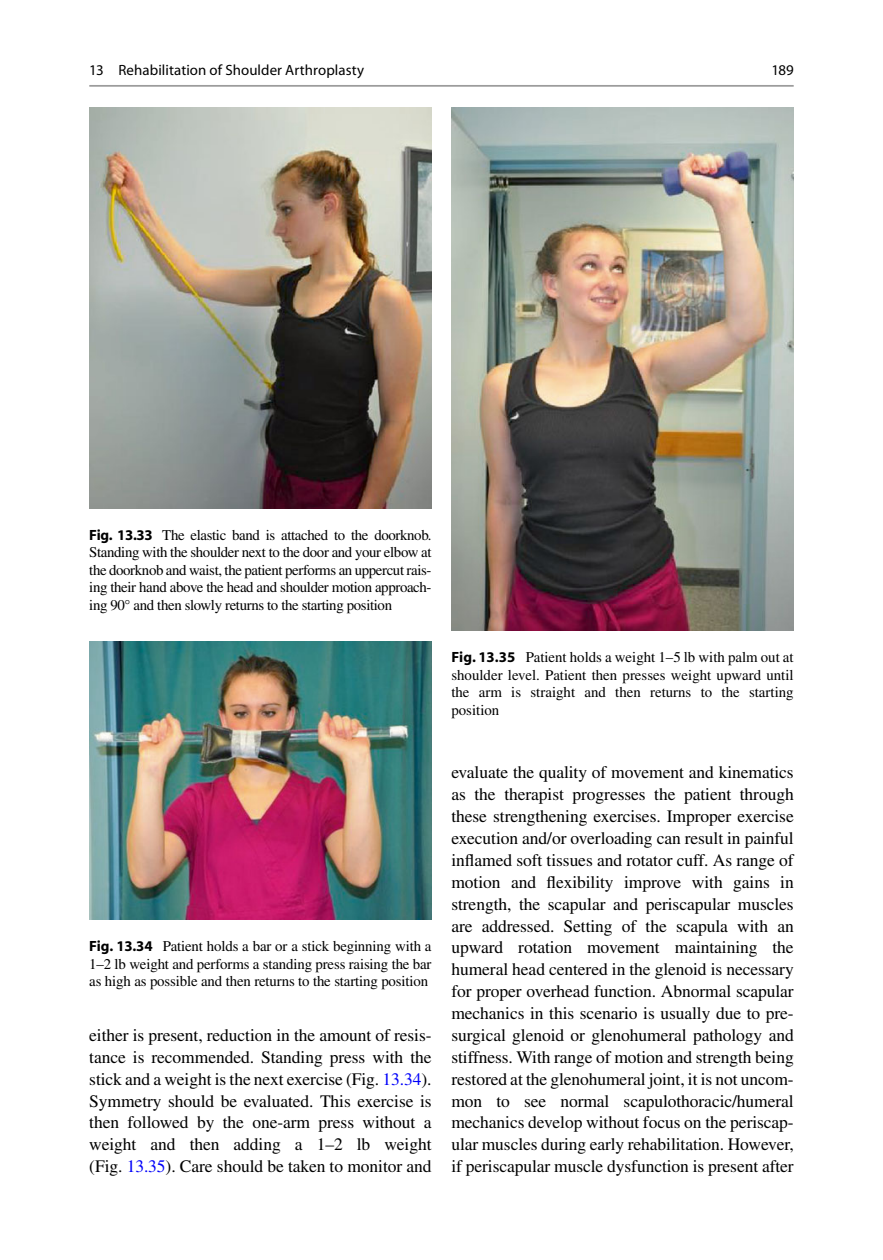
<style>
.page{position:relative;width:883px;height:1260px;background:#fff}
.page>*{position:absolute;margin:0;border:0;box-sizing:border-box;transform-origin:0 0}
.t1{font:17.5px/21.9px "Njkryq Times";letter-spacing:-.005em;color:#000;text-align:justify}
.t2{font:14.88px/17.5px "Njkryq Times";letter-spacing:-.01em;color:#000;text-align:justify}
.t3{font:14.88px "Nfdkpf Myriad";letter-spacing:.005em;color:#000}
.s1{font-family:"Qrhfgx Myriad";font-weight:700}
.s2{color:#0000fa}
</style>
<div class="page">
<img style="left:89px;top:107px;width:343px;height:402px">
<img style="left:89px;top:641px;width:343px;height:279px">
<img style="left:451px;top:107px;width:343px;height:524px">
<hr style="left:89px;top:85px;width:705px;height:2px;background:#9c9c9c">
<p class="t3" style="left:89px;top:64px;width:276px">13 Rehabilitation of Shoulder Arthroplasty</p>
<p class="t3" style="left:771px;top:64px;width:24px">189</p>
<p class="t2" style="left:89px;top:528px;width:344px"><span class="s1">Fig. 13.33</span> The elastic band is attached to the doorknob.<br>Standing with the shoulder next to the door and your elbow at the doorknob and waist, the patient performs an uppercut rais&shy;ing their hand above the head and shoulder motion approach&shy;ing 90° and then slowly returns to the starting position</p>
<p class="t2" style="left:89px;top:939px;width:344px"><span class="s1">Fig. 13.34</span> Patient holds a bar or a stick beginning with a 1–2 lb weight and performs a standing press raising the bar as high as possible and then returns to the starting position</p>
<p class="t1" style="left:89px;top:1026px;width:344px">either is present, reduction in the amount of resis&shy;tance is recommended. Standing press with the stick and a weight is the next exercise (Fig. <span class="s2">13.34</span> ).<br>Symmetry should be evaluated. This exercise is then followed by the one-arm press without a weight and then adding a 1–2 lb weight (Fig. <span class="s2">13.35</span> ). Care should be taken to monitor and</p>
<p class="t2" style="left:451px;top:650px;width:344px"><span class="s1">Fig. 13.35</span> Patient holds a weight 1–5 lb with palm out at shoulder level. Patient then presses weight upward until the arm is straight and then returns to the starting position</p>
<p class="t1" style="left:451px;top:763px;width:344px">evaluate the quality of movement and kinematics as the therapist progresses the patient through these strengthening exercises. Improper exercise execution and/or overloading can result in painful inflamed soft tissues and rotator cuff. As range of motion and flexibility improve with gains in strength, the scapular and periscapular muscles are addressed. Setting of the scapula with an upward rotation movement maintaining the humeral head centered in the glenoid is necessary for proper overhead function. Abnormal scapular mechanics in this scenario is usually due to pre&shy;surgical glenoid or glenohumeral pathology and stiffness. With range of motion and strength being restored at the glenohumeral joint, it is not uncom&shy;mon to see normal scapulothoracic/humeral mechanics develop without focus on the periscap&shy;ular muscles during early rehabilitation. However, if periscapular muscle dysfunction is present after</p>
</div>
